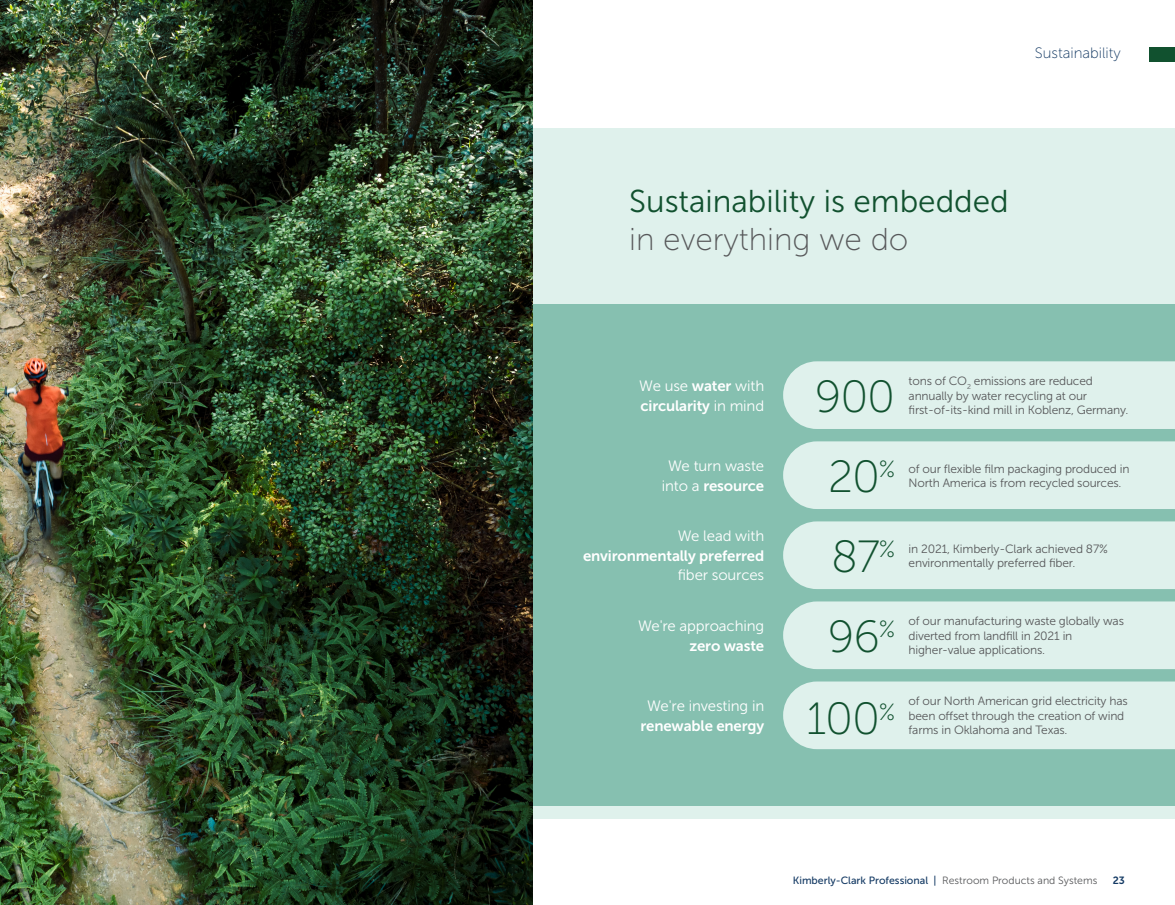
<style>
.page{position:relative;width:1175px;height:905px;background:#fff}
.page>*{position:absolute;margin:0;border:0;box-sizing:border-box;transform-origin:0 0}
.t1{font:45px "Museo Sans 100";letter-spacing:-.025em;color:#11512f}
.t2{font:31.5px/37.8px "Museo Sans 300";color:#11512f}
.t3{font:15px/19.5px "Museo Sans 300";letter-spacing:-.01em;color:#fff;text-align:center}
.t4{font:15px/19.5px "Museo Sans 700";letter-spacing:-.01em;color:#fff}
.t5{font:15px "Museo Sans 100";color:#133963}
.t6{font:12px/14.4px "Museo Sans 300";letter-spacing:-.015em;color:#57585a}
.t7{font:10.5px "Museo Sans 500";color:#133963}
.t8{font:10.5px "Museo Sans 700";color:#133963}
.s1{font-family:"Museo Sans 100";color:#57585a}
.s2{font-family:"Museo Sans 300"}
.s3{font-family:"Museo Sans 700"}
.s4{font-family:"Museo Sans 300";color:#57585a}
</style>
<div class="page">
<div style="left:475px;top:128px;width:699px;height:690px;background:#dff1ec"></div>
<div style="left:475px;top:304px;width:699px;height:502px;background:#86c0b0"></div>
<img style="left:0;top:0;width:532px;height:904px">
<div style="left:783px;top:361px;width:391px;height:68px;background:#dff1ec"></div>
<div style="left:783px;top:441px;width:391px;height:68px;background:#dff1ec"></div>
<div style="left:783px;top:521px;width:391px;height:68px;background:#dff1ec"></div>
<div style="left:783px;top:601px;width:391px;height:68px;background:#dff1ec"></div>
<div style="left:783px;top:681px;width:391px;height:68px;background:#dff1ec"></div>
<div style="left:1149px;top:47px;width:25px;height:14px;background:#11512f"></div>
<p class="t5" style="left:1034px;top:45px;width:88px">Sustainability</p>
<p class="t2" style="left:629px;top:183px;width:381px">Sustainability is embedded <span class="s1">in everything we do</span></p>
<p class="t4" style="left:639px;top:376px;width:126px"><span class="s2">We use</span> water <span class="s2">with </span>circularity <span class="s2">in mind</span></p>
<p class="t1" style="left:815px;top:372px;width:82px">900</p>
<p class="t6" style="left:908px;top:374px;width:221px">tons of CO<sub>2</sub> emissions are reduced annually by water recycling at our first-of-its-kind mill in Koblenz, Germany.</p>
<p class="t3" style="left:662px;top:456px;width:104px">We turn waste into a <span class="s3">resource</span></p>
<p class="t1" style="left:828px;top:452px;width:69px">20<sup>%</sup></p>
<p class="t6" style="left:908px;top:461px;width:222px">of our flexible film packaging produced in<br>North America is from recycled sources.</p>
<p class="t4" style="left:583px;top:526px;width:183px;text-align:right"><span class="s2">We lead with </span>environmentally preferred <span class="s2">fiber sources</span></p>
<p class="t1" style="left:831px;top:532px;width:66px">87<sup>%</sup></p>
<p class="t6" style="left:908px;top:541px;width:201px">in 2021, Kimberly-Clark achieved 87% environmentally preferred fiber.</p>
<p class="t3" style="left:638px;top:616px;width:128px;text-align:right">We're approaching <span class="s3">zero waste</span></p>
<p class="t1" style="left:827px;top:612px;width:69px">96<sup>%</sup></p>
<p class="t6" style="left:908px;top:614px;width:217px">of our manufacturing waste globally was diverted from landfill in 2021 in higher-value applications.</p>
<p class="t3" style="left:640px;top:696px;width:125px">We're investing in <span class="s3">renewable energy</span></p>
<p class="t1" style="left:806px;top:695px;width:90px">100<sup>%</sup></p>
<p class="t6" style="left:908px;top:694px;width:221px">of our North American grid electricity has been offset through the creation of wind farms in Oklahoma and Texas.</p>
<p class="t7" style="left:793px;top:874px;width:306px">Kimberly-Clark Professional | <span class="s4">Restroom Products and Systems</span></p>
<p class="t8" style="left:1112px;top:874px;width:14px">23</p>
</div>
